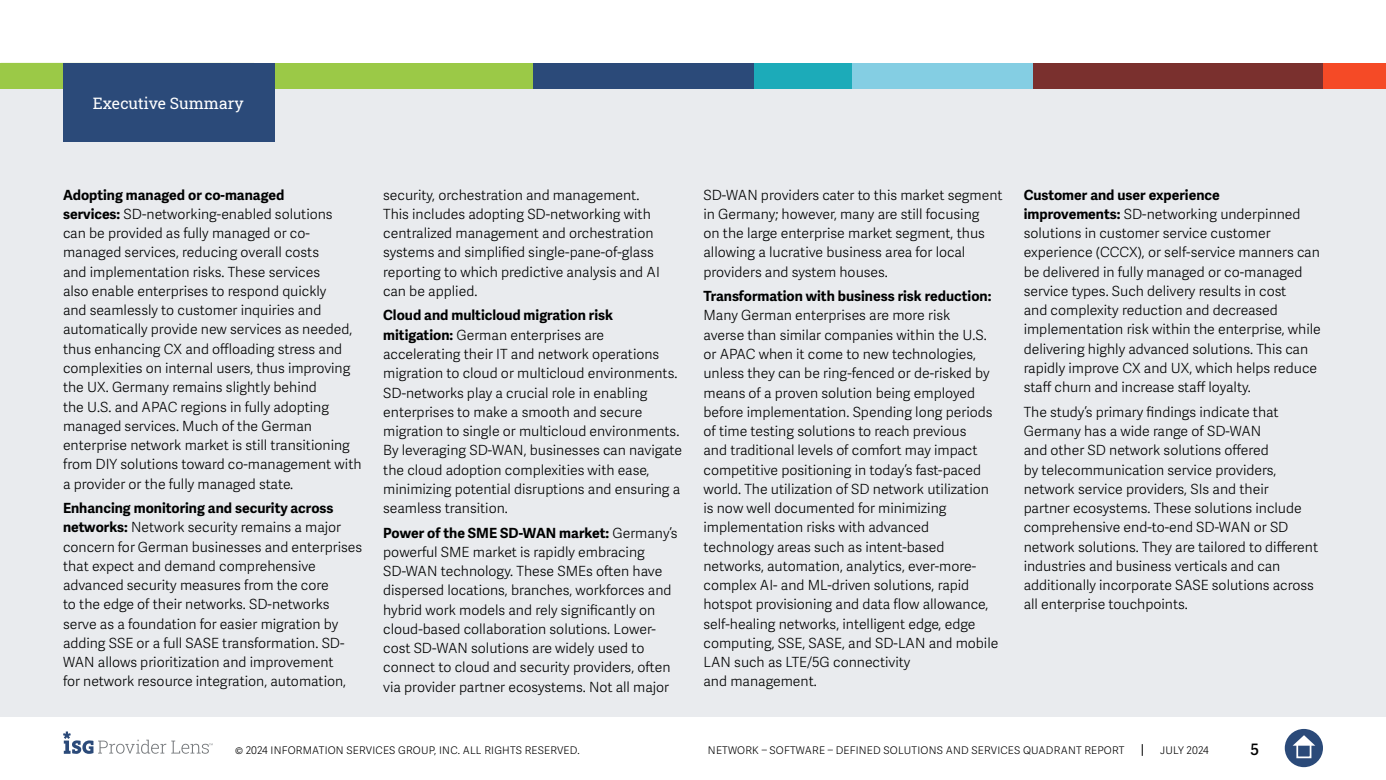
<style>
.page{position:relative;width:1386px;height:780px;background:#fff}
.page>*{position:absolute;margin:0;border:0;box-sizing:border-box;transform-origin:0 0}
.t1{font:15.75px "Roboto Slab ISG P Regular";color:#fff}
.t2{font:600 15.75px "Adelle Sans";color:#000}
.t3{font:300 14px/19.2px "Adelle Sans";color:#000101}
.t4{font:700 14px "Adelle Sans";color:#000101}
.t5{font:300 10.5px "Adelle Sans";letter-spacing:.02em;color:#000}
.s1{font-weight:700}
</style>
<div class="page">
<svg style="left:1142px;top:744px;width:1px;height:12px"></svg>
<div style="left:1285px;top:729px;width:38px;height:38px;background:#2b4a79;border-radius:50%"></div>
<svg style="left:1293px;top:735px;width:22px;height:10px"></svg>
<div style="left:1296px;top:743px;width:15px;height:15px;border:2px solid #fff"></div>
<svg style="left:63px;top:731px;width:150px;height:23px"></svg>
<div style="left:0;top:63px;width:1386px;height:654px;background:#e9ebee"></div>
<div style="left:0;top:63px;width:533px;height:25px;background:#9bc947"></div>
<div style="left:533px;top:63px;width:223px;height:25px;background:#2b4a79"></div>
<div style="left:850px;top:63px;width:184px;height:25px;background:#84cee3"></div>
<div style="left:1323px;top:63px;width:63px;height:25px;background:#f54a26"></div>
<div style="left:1033px;top:63px;width:290px;height:25px;background:#7a302e"></div>
<div style="left:754px;top:63px;width:98px;height:25px;background:#1cabb9"></div>
<div style="left:63px;top:63px;width:211px;height:79px;background:#2b4a79"></div>
<p class="t1" style="left:93px;top:92px;width:152px">Executive Summary</p>
<p class="t3" style="left:63px;top:185px;width:300px"><span class="s1">Adopting managed or co-managed<br>services:</span> SD-networking-enabled solutions<br>can be provided as fully managed or co&shy;managed services, reducing overall costs<br>and implementation risks. These services<br>also enable enterprises to respond quickly<br>and seamlessly to customer inquiries and automatically provide new services as needed, thus enhancing CX and offloading stress and complexities on internal users, thus improving the UX. Germany remains slightly behind<br>the U.S. and APAC regions in fully adopting managed services. Much of the German enterprise network market is still transitioning from DIY solutions toward co-management with a provider or the fully managed state.</p>
<p class="t3" style="left:63px;top:499px;width:301px"><span class="s1">Enhancing monitoring and security across networks:</span> Network security remains a major concern for German businesses and enterprises that expect and demand comprehensive advanced security measures from the core<br>to the edge of their networks. SD-networks serve as a foundation for easier migration by adding SSE or a full SASE transformation. SD-WAN allows prioritization and improvement<br>for network resource integration, automation,</p>
<p class="t3" style="left:383px;top:185px;width:278px">security, orchestration and management.<br>This includes adopting SD-networking with centralized management and orchestration systems and simplified single-pane-of-glass reporting to which predictive analysis and AI can be applied.</p>
<p class="t3" style="left:383px;top:306px;width:301px"><span class="s1">Cloud and multicloud migration risk mitigation:</span> German enterprises are accelerating their IT and network operations migration to cloud or multicloud environments.<br>SD-networks play a crucial role in enabling enterprises to make a smooth and secure migration to single or multicloud environments.<br>By leveraging SD-WAN, businesses can navigate the cloud adoption complexities with ease, minimizing potential disruptions and ensuring a seamless transition.</p>
<p class="t3" style="left:383px;top:523px;width:296px"><span class="s1">Power of the SME SD-WAN market:</span> Germany’s powerful SME market is rapidly embracing SD-WAN technology. These SMEs often have dispersed locations, branches, workforces and hybrid work models and rely significantly on cloud-based collaboration solutions. Lower&shy;cost SD-WAN solutions are widely used to connect to cloud and security providers, often via provider partner ecosystems. Not all major</p>
<p class="t3" style="left:704px;top:185px;width:301px">SD-WAN providers cater to this market segment in Germany; however, many are still focusing<br>on the large enterprise market segment, thus allowing a lucrative business area for local providers and system houses.</p>
<p class="t4" style="left:704px;top:288px;width:290px">Transformation with business risk reduction:</p>
<p class="t3" style="left:704px;top:306px;width:296px">Many German enterprises are more risk<br>averse than similar companies within the U.S. or APAC when it come to new technologies, unless they can be ring-fenced or de-risked by means of a proven solution being employed before implementation. Spending long periods of time testing solutions to reach previous<br>and traditional levels of comfort may impact competitive positioning in today’s fast-paced world. The utilization of SD network utilization is now well documented for minimizing implementation risks with advanced technology areas such as intent-based networks, automation, analytics, ever-more&shy;complex AI- and ML-driven solutions, rapid hotspot provisioning and data flow allowance, self-healing networks, intelligent edge, edge computing, SSE, SASE, and SD-LAN and mobile LAN such as LTE/5G connectivity<br>and management.</p>
<p class="t3" style="left:1024px;top:185px;width:299px"><span class="s1">Customer and user experience<br>improvements:</span> SD-networking underpinned solutions in customer service customer experience (CCCX), or self-service manners can be delivered in fully managed or co-managed service types. Such delivery results in cost<br>and complexity reduction and decreased implementation risk within the enterprise, while delivering highly advanced solutions. This can rapidly improve CX and UX, which helps reduce staff churn and increase staff loyalty.</p>
<p class="t3" style="left:1024px;top:402px;width:296px">The study’s primary findings indicate that Germany has a wide range of SD-WAN<br>and other SD network solutions offered<br>by telecommunication service providers, network service providers, SIs and their partner ecosystems. These solutions include comprehensive end-to-end SD-WAN or SD network solutions. They are tailored to different industries and business verticals and can additionally incorporate SASE solutions across all enterprise touchpoints.</p>
<p class="t5" style="left:235px;top:744px;width:346px">© 2024 INFORMATION SERVICES GROUP, INC. ALL RIGHTS RESERVED.</p>
<p class="t5" style="left:708px;top:744px;width:418px">NETWORK – SOFTWARE – DEFINED SOLUTIONS AND SERVICES QUADRANT REPORT</p>
<p class="t5" style="left:1160px;top:744px;width:50px">JULY 2024</p>
<p class="t2" style="left:1250px;top:740px;width:10px">5</p>
</div>
